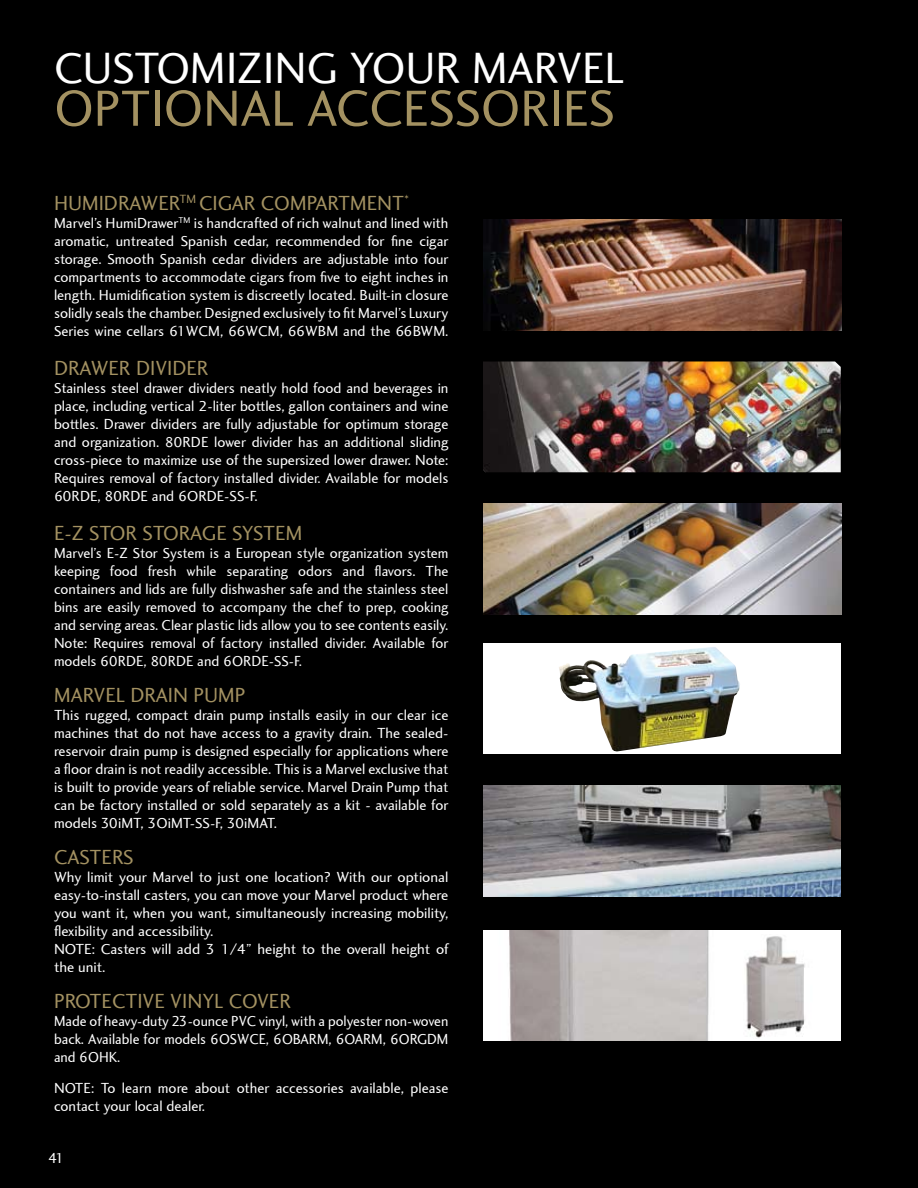
<style>
.page{position:relative;width:918px;height:1188px;background:#000}
.page>*{position:absolute;margin:0;border:0;box-sizing:border-box;transform-origin:0 0}
.t1{font:52.5px "Charlotte Sans";color:#a39161}
.t2{font:45px "Charlotte Sans";color:#fff}
.t3{font:21px "Charlotte Sans";color:#a39161}
.t4{font:15px/18px "Charlotte Sans";color:#fff;text-align:justify}
</style>
<div class="page">
<div style="left:483px;top:643px;width:358px;height:111px;background:#fff"></div>
<img style="left:559px;top:647px;width:181px;height:105px">
<img style="left:484px;top:220px;width:358px;height:110px">
<img style="left:483px;top:362px;width:358px;height:110px">
<img style="left:484px;top:503px;width:358px;height:111px">
<img style="left:483px;top:786px;width:358px;height:110px">
<div style="left:484px;top:930px;width:357px;height:111px;background:#fff"></div>
<img style="left:509px;top:930px;width:200px;height:111px">
<img style="left:745px;top:936px;width:60px;height:102px">
<h2 class="t2" style="left:54px;top:43px;width:572px">CUSTOMIZING YOUR MARVEL</h2>
<h1 class="t1" style="left:54px;top:79px;width:562px">OPTIONAL ACCESSORIES</h1>
<h3 class="t3" style="left:54px;top:191px;width:357px">HUMIDRAWER<sup>TM</sup> CIGAR COMPARTMENT<sup>*</sup></h3>
<p class="t4" style="left:54px;top:214px;width:396px">Marvel’s HumiDrawer<sup>TM</sup> is handcrafted of rich walnut and lined with aromatic, untreated Spanish cedar, recommended for fine cigar storage. Smooth Spanish cedar dividers are adjustable into four compartments to accommodate cigars from five to eight inches in length. Humidification system is discreetly located. Built-in closure solidly seals the chamber. Designed exclusively to fit Marvel’s Luxury Series wine cellars 61WCM, 66WCM, 66WBM and the 66BWM.</p>
<h3 class="t3" style="left:54px;top:356px;width:156px">DRAWER DIVIDER</h3>
<p class="t4" style="left:54px;top:379px;width:396px">Stainless steel drawer dividers neatly hold food and beverages in place, including vertical 2-liter bottles, gallon containers and wine bottles. Drawer dividers are fully adjustable for optimum storage and organization. 80RDE lower divider has an additional sliding cross-piece to maximize use of the supersized lower drawer. Note:<br>Requires removal of factory installed divider. Available for models 60RDE, 80RDE and 6ORDE-SS-F.</p>
<h3 class="t3" style="left:54px;top:521px;width:250px">E-Z STOR STORAGE SYSTEM</h3>
<p class="t4" style="left:54px;top:544px;width:396px">Marvel’s E-Z Stor System is a European style organization system keeping food fresh while separating odors and flavors. The containers and lids are fully dishwasher safe and the stainless steel bins are easily removed to accompany the chef to prep, cooking and serving areas. Clear plastic lids allow you to see contents easily.<br>Note: Requires removal of factory installed divider. Available for models 60RDE, 80RDE and 6ORDE-SS-F.</p>
<h3 class="t3" style="left:54px;top:683px;width:193px">MARVEL DRAIN PUMP</h3>
<p class="t4" style="left:54px;top:706px;width:396px">This rugged, compact drain pump installs easily in our clear ice machines that do not have access to a gravity drain. The sealed&shy;reservoir drain pump is designed especially for applications where a floor drain is not readily accessible. This is a Marvel exclusive that is built to provide years of reliable service. Marvel Drain Pump that can be factory installed or sold separately as a kit - available for models 30iMT, 3OiMT-SS-F, 30iMAT.</p>
<h3 class="t3" style="left:54px;top:845px;width:81px">CASTERS</h3>
<p class="t4" style="left:54px;top:868px;width:396px;text-align:left">Why limit your Marvel to just one location? With our optional easy-to-install casters, you can move your Marvel product where you want it, when you want, simultaneously increasing mobility, flexibility and accessibility.<br>NOTE: Casters will add 3 1/4” height to the overall height of the unit.</p>
<h3 class="t3" style="left:54px;top:989px;width:239px">PROTECTIVE VINYL COVER</h3>
<p class="t4" style="left:54px;top:1012px;width:396px">Made of heavy-duty 23-ounce PVC vinyl, with a polyester non-woven back. Available for models 6OSWCE, 6OBARM, 6OARM, 6ORGDM and 6OHK.</p>
<p class="t4" style="left:54px;top:1080px;width:396px">NOTE: To learn more about other accessories available, please contact your local dealer.</p>
<p class="t4" style="left:48px;top:1149px;width:18px">41</p>
</div>
